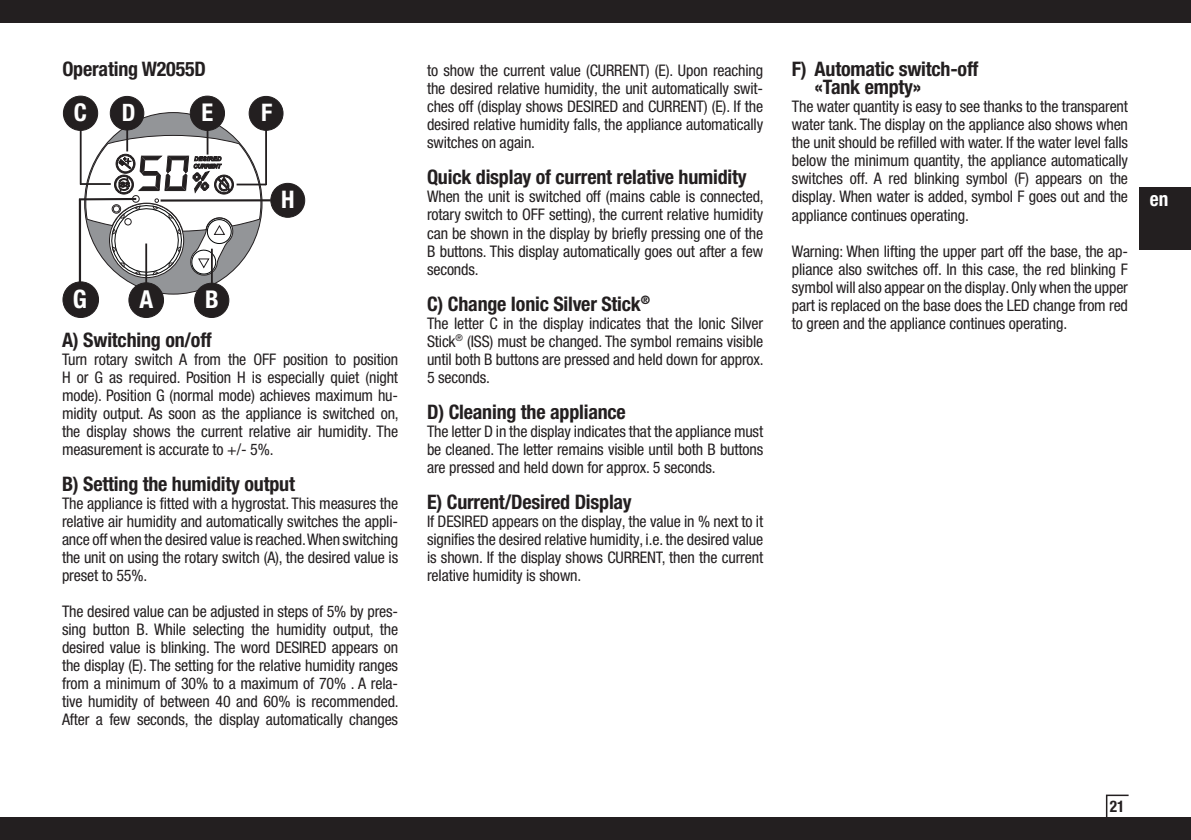
<style>
.page{position:relative;width:1191px;height:840px;background:#fff}
.page>*{position:absolute;margin:0;border:0;box-sizing:border-box;transform-origin:0 0}
.t1{font:700 condensed 25.4px "Helvetica Neue LT Pro";color:#fff}
.t2{font:700 condensed 24.8px "Helvetica Neue LT Pro";color:#fff}
.t3{font:700 condensed 24.4px "Helvetica Neue LT Pro";color:#fff}
.t4{font:700 condensed 24.2px "Helvetica Neue LT Pro";color:#fff}
.t5{font:700 condensed 24px "Helvetica Neue LT Pro";color:#fff}
.t6{font:700 condensed 20px/18px "Helvetica Neue LTW1 G";letter-spacing:-.01em;color:#231f20}
.t7{font:700 condensed 20px "Helvetica Neue LTW1 G";color:#fff;scale:.96 1}
.t8{font:condensed 16px/18px "Helvetica Neue LTW1 G";letter-spacing:-.01em;color:#231f20;text-align:justify}
.t9{font:700 condensed 16px "Helvetica Neue LTW1 G";color:#231f20;scale:.96 1}
</style>
<div class="page">
<div style="left:0;top:0;width:1191px;height:23px;background:#231f20"></div>
<div style="left:0;top:816px;width:1191px;height:23px;background:#231f20"></div>
<svg style="left:1105px;top:794px;width:25px;height:23px"></svg>
<div style="left:1140px;top:187px;width:51px;height:62px;background:#231f20"></div>
<div style="left:85px;top:112px;width:177px;height:182px;background:#939598;border-radius:50%"></div>
<div style="left:129px;top:283px;width:34px;height:34px;background:#231f20;border-radius:50%"></div>
<div style="left:128px;top:282px;width:36px;height:36px;border:1px solid #231f20;border-radius:50%"></div>
<hr style="left:145px;top:243px;width:2px;height:46px;background:#231f20">
<div style="left:195px;top:283px;width:34px;height:34px;background:#231f20;border-radius:50%"></div>
<div style="left:194px;top:282px;width:35px;height:36px;border:1px solid #231f20;border-radius:50%"></div>
<hr style="left:211px;top:248px;width:2px;height:40px;background:#231f20">
<div style="left:110px;top:96px;width:34px;height:34px;background:#231f20;border-radius:50%"></div>
<div style="left:110px;top:96px;width:34px;height:34px;border:1px solid #231f20;border-radius:50%"></div>
<div style="left:190px;top:96px;width:34px;height:34px;background:#231f20;border-radius:50%"></div>
<div style="left:190px;top:96px;width:35px;height:35px;border:1px solid #231f20;border-radius:50%"></div>
<div style="left:249px;top:96px;width:34px;height:34px;background:#231f20;border-radius:50%"></div>
<div style="left:249px;top:96px;width:34px;height:35px;border:1px solid #231f20;border-radius:50%"></div>
<hr style="left:236px;top:183px;width:30px;height:2px;background:#231f20">
<div style="left:63px;top:96px;width:35px;height:34px;background:#231f20;border-radius:50%"></div>
<div style="left:63px;top:96px;width:35px;height:35px;border:1px solid #231f20;border-radius:50%"></div>
<hr style="left:80px;top:125px;width:2px;height:59px;background:#231f20">
<hr style="left:80px;top:183px;width:31px;height:2px;background:#231f20">
<hr style="left:265px;top:126px;width:2px;height:59px;background:#231f20">
<svg style="left:85px;top:127px;width:177px;height:153px"></svg>
<div style="left:63px;top:282px;width:36px;height:35px;background:#231f20;border-radius:50%"></div>
<div style="left:62px;top:281px;width:37px;height:37px;border:1px solid #231f20;border-radius:50%"></div>
<div style="left:271px;top:183px;width:34px;height:34px;background:#231f20;border-radius:50%"></div>
<div style="left:270px;top:183px;width:35px;height:35px;border:1px solid #231f20;border-radius:50%"></div>
<hr style="left:79px;top:198px;width:57px;height:2px;background:#231f20">
<hr style="left:161px;top:199px;width:110px;height:2px;background:#231f20">
<hr style="left:79px;top:199px;width:2px;height:87px;background:#231f20">
<p class="t6" style="left:62px;top:63px;width:145px">Operating W2055D</p>
<h3 class="t3" style="left:74px;top:98px;width:15px">C</h3>
<h3 class="t5" style="left:122px;top:98px;width:15px">D</h3>
<h3 class="t3" style="left:201px;top:98px;width:13px">E</h3>
<h3 class="t4" style="left:261px;top:98px;width:13px">F</h3>
<h3 class="t4" style="left:281px;top:185px;width:15px">H</h3>
<h1 class="t1" style="left:73px;top:284px;width:16px">G</h1>
<h2 class="t2" style="left:139px;top:285px;width:15px">A</h2>
<h3 class="t3" style="left:205px;top:285px;width:15px">B</h3>
<p class="t6" style="left:62px;top:333px;width:151px">A) Switching on/off</p>
<p class="t8" style="left:62px;top:352px;width:338px">Turn rotary switch A from the OFF position to position H or G as required. Position H is especially quiet (night mode). Position G (normal mode) achieves maximum hu&shy;midity output. As soon as the appliance is switched on, the display shows the current relative air humidity. The measurement is accurate to +/- 5%.</p>
<p class="t6" style="left:62px;top:477px;width:234px">B) Setting the humidity output</p>
<p class="t8" style="left:62px;top:496px;width:338px">The appliance is fitted with a hygrostat. This measures the relative air humidity and automatically switches the appli&shy;ance off when the desired value is reached. When switching the unit on using the rotary switch (A), the desired value is preset to 55%.</p>
<p class="t8" style="left:62px;top:604px;width:338px">The desired value can be adjusted in steps of 5% by pres&shy;sing button B. While selecting the humidity output, the desired value is blinking. The word DESIRED appears on the display (E). The setting for the relative humidity ranges from a minimum of 30% to a maximum of 70% . A rela&shy;tive humidity of between 40 and 60% is recommended.<br>After a few seconds, the display automatically changes</p>
<p class="t8" style="left:427px;top:64px;width:338px">to show the current value (CURRENT) (E). Upon reaching the desired relative humidity, the unit automatically swit&shy;ches off (display shows DESIRED and CURRENT) (E). If the desired relative humidity falls, the appliance automatically switches on again.</p>
<p class="t6" style="left:427px;top:171px;width:321px">Quick display of current relative humidity</p>
<p class="t8" style="left:427px;top:190px;width:338px">When the unit is switched off (mains cable is connected, rotary switch to OFF setting), the current relative humidity can be shown in the display by briefly pressing one of the B buttons. This display automatically goes out after a few seconds.</p>
<p class="t6" style="left:427px;top:297px;width:224px">C) Change Ionic Silver Stick<sup>®</sup></p>
<p class="t8" style="left:427px;top:316px;width:338px">The letter C in the display indicates that the Ionic Silver Stick<sup>®</sup> (ISS) must be changed. The symbol remains visible until both B buttons are pressed and held down for approx.<br>5 seconds.</p>
<p class="t6" style="left:427px;top:405px;width:200px">D) Cleaning the appliance</p>
<p class="t8" style="left:427px;top:424px;width:338px">The letter D in the display indicates that the appliance must be cleaned. The letter remains visible until both B buttons are pressed and held down for approx. 5 seconds.</p>
<p class="t6" style="left:427px;top:495px;width:206px">E) Current/Desired Display</p>
<p class="t8" style="left:427px;top:514px;width:338px">If DESIRED appears on the display, the value in % next to it signifies the desired relative humidity, i.e. the desired value is shown. If the display shows CURRENT, then the current relative humidity is shown.</p>
<p class="t6" style="left:814px;top:63px;width:165px;text-indent:-23px">F) Automatic switch-off «Tank empty»</p>
<p class="t8" style="left:792px;top:100px;width:338px">The water quantity is easy to see thanks to the transparent water tank. The display on the appliance also shows when the unit should be refilled with water. If the water level falls below the minimum quantity, the appliance automatically switches off. A red blinking symbol (F) appears on the display. When water is added, symbol F goes out and the appliance continues operating.</p>
<p class="t8" style="left:792px;top:244px;width:338px">Warning: When lifting the upper part off the base, the ap&shy;pliance also switches off. In this case, the red blinking F symbol will also appear on the display. Only when the upper part is replaced on the base does the LED change from red to green and the appliance continues operating.</p>
<p class="t7" style="left:1150px;top:191px;width:21px">en</p>
<p class="t9" style="left:1110px;top:799px;width:17px">21</p>
</div>
